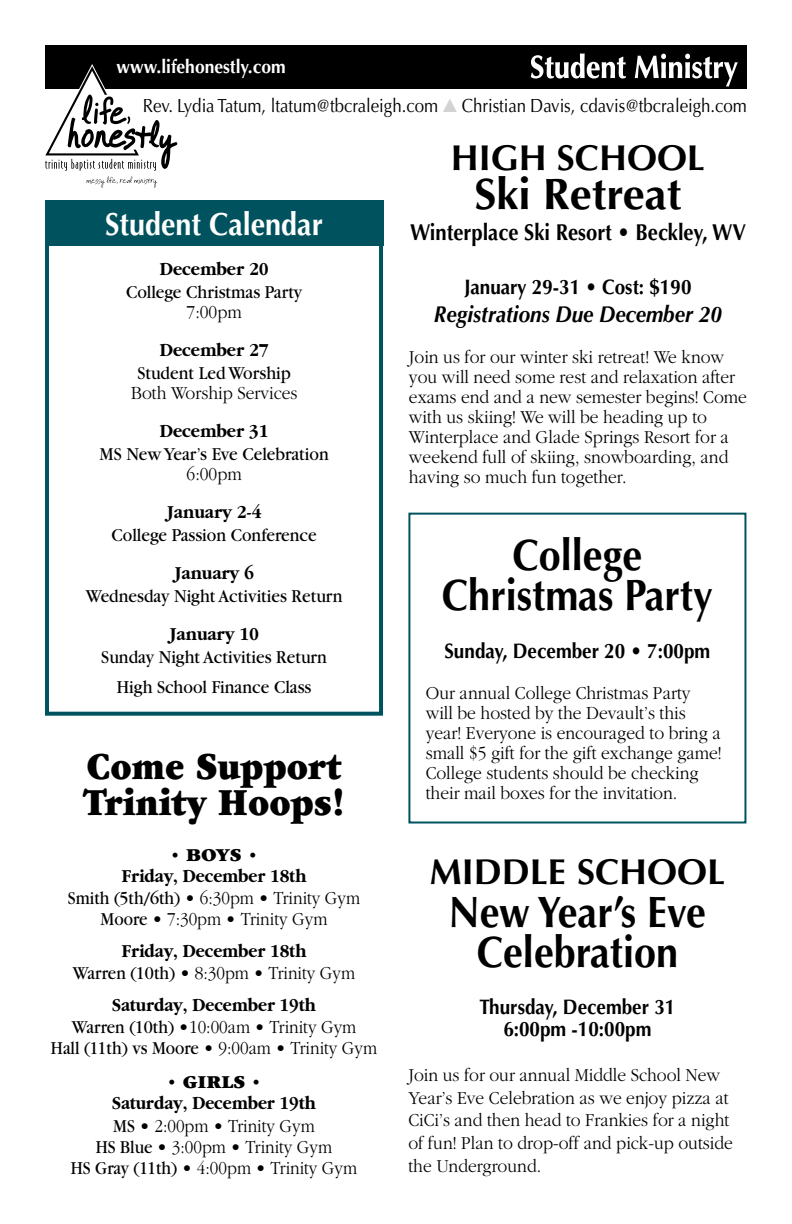
<style>
.page{position:relative;width:792px;height:1224px;background:#fff}
.page>*{position:absolute;margin:0;border:0;box-sizing:border-box;transform-origin:0 0}
.t1{font:700 44px/40px "Optima";color:#000;text-align:center;scale:.9 1}
.t2{font:700 44px "Optima";color:#000}
.t3{font:900 40px/36px "Garamond";color:#000;scale:.88 1}
.t4{font:700 36px "Optima";color:#000}
.t5{font:700 32px "Optima";color:#fff;scale:.9 1}
.t6{font:700 23px "Optima";color:#000;scale:.88 1}
.t7{font:italic 700 23px "Optima";color:#000;scale:.9 1}
.t8{font:700 21px/22px "Optima";color:#000;text-align:center;scale:.9 1}
.t9{font:300 19px/20px "Garamond";color:#000;scale:.92 1}
.t10{font:300 19px/21.8px "Garamond";color:#000;text-align:center;scale:.9 1}
.t11{font:19px/30.8px "Garamond";color:#000;text-align:center;scale:.92 1}
.t12{font:19px "Optima";letter-spacing:-.005em;color:#000;scale:.89 1}
.t13{font:700 19px "Garamond";color:#000;scale:.92 1}
.t14{font:700 19px/22.4px "Garamond";color:#000;text-align:center;scale:.9 1}
.t15{font:700 19px "Optima";color:#fff;scale:.92 1}
.t16{font:900 19px "Garamond";color:#000}
.s1{color:#d1d3d4}
.s2{font-weight:700}
.s3{font-weight:400}
.s4{font-weight:300}
</style>
<div class="page">
<div style="left:45px;top:45px;width:702px;height:43px;background:#000"></div>
<svg style="left:531px;top:53px;width:95px;height:26px"></svg>
<svg style="left:635px;top:54px;width:103px;height:33px"></svg>
<svg style="left:45px;top:64px;width:132px;height:124px"></svg>
<div style="left:45px;top:200px;width:338px;height:46px;background:#00535e"></div>
<div style="left:45px;top:200px;width:338px;height:516px;border:4px solid #00535e"></div>
<div style="left:408px;top:513px;width:338px;height:311px;border:2px solid #00535e"></div>
<p class="t15" style="left:117px;top:56px;width:185px">www.lifehonestly.com</p>
<p class="t12" style="left:143px;top:94px;width:680px">Rev. Lydia Tatum, ltatum@tbcraleigh.com <span class="s1">▲</span> Christian Davis, cdavis@tbcraleigh.com</p>
<h3 class="t5" style="left:105px;top:205px;width:243px">Student Calendar</h3>
<p class="t13" style="left:160px;top:259px;width:120px">December 20</p>
<p class="t11" style="left:126px;top:277px;width:193px">College Christmas Party</p>
<p class="t9" style="left:187px;top:302px;width:62px">7:00pm</p>
<p class="t13" style="left:160px;top:340px;width:120px">December 27</p>
<p class="t11" style="left:137px;top:358px;width:168px">Student Led Worship</p>
<p class="t9" style="left:131px;top:383px;width:183px">Both Worship Services</p>
<p class="t13" style="left:160px;top:420px;width:120px">December 31</p>
<p class="t11" style="left:100px;top:439px;width:251px">MS New Year’s Eve Celebration</p>
<p class="t9" style="left:187px;top:464px;width:62px">6:00pm</p>
<p class="t13" style="left:167px;top:501px;width:104px">January 2-4</p>
<p class="t11" style="left:112px;top:520px;width:225px">College Passion Conference</p>
<p class="t13" style="left:174px;top:562px;width:88px">January 6</p>
<p class="t11" style="left:86px;top:581px;width:280px">Wednesday Night Activities Return</p>
<p class="t13" style="left:169px;top:623px;width:99px">January 10</p>
<p class="t11" style="left:101px;top:641px;width:247px">Sunday Night Activities Return<br>High School Finance Class</p>
<h2 class="t3" style="left:83px;top:749px;width:299px">Come Support<br>Trinity Hoops!</h2>
<p class="t16" style="left:171px;top:844px;width:88px">• BOYS •</p>
<p class="t10" style="left:68px;top:865px;width:326px"><span class="s2">Friday, December 18th<br></span><span class="s3">Smith (5th/6th)</span> • 6:30pm • Trinity Gym<br><span class="s3">Moore</span> • 7:30pm • Trinity Gym</p>
<p class="t14" style="left:73px;top:939px;width:315px">Friday, December 18th<br><span class="s3">Warren (10th)</span> <span class="s4">• 8:30pm • Trinity Gym</span></p>
<p class="t10" style="left:51px;top:994px;width:364px"><span class="s2">Saturday, December 19th<br></span><span class="s3">Warren (10th)</span> •10:00am • Trinity Gym<br><span class="s3">Hall (11th) vs Moore</span> • 9:00am • Trinity Gym</p>
<p class="t16" style="left:167px;top:1072px;width:95px">• GIRLS •</p>
<p class="t10" style="left:71px;top:1093px;width:320px"><span class="s2">Saturday, December 19th<br></span><span class="s3">MS</span> • 2:00pm • Trinity Gym<br><span class="s3">HS Blue</span> • 3:00pm • Trinity Gym<br><span class="s3">HS Gray (11th)</span> • 4:00pm • Trinity Gym</p>
<h3 class="t4" style="left:451px;top:137px;width:256px">HIGH SCHOOL</h3>
<h1 class="t2" style="left:474px;top:169px;width:209px">Ski Retreat</h1>
<p class="t6" style="left:410px;top:219px;width:383px">Winterplace Ski Resort • Beckley, WV</p>
<p class="t8" style="left:464px;top:276px;width:254px">January 29-31 • Cost: $190</p>
<p class="t7" style="left:434px;top:300px;width:321px">Registrations Due December 20</p>
<p class="t9" style="left:409px;top:347px;width:369px">Join us for our winter ski retreat! We know you will need some rest and relaxation after exams end and a new semester begins! Come with us skiing! We will be heading up to Winterplace and Glade Springs Resort for a weekend full of skiing, snowboarding, and having so much fun together.</p>
<h1 class="t1" style="left:442px;top:536px;width:303px">College<br>Christmas Party</h1>
<p class="t8" style="left:445px;top:640px;width:297px">Sunday, December 20 • 7:00pm</p>
<p class="t9" style="left:426px;top:683px;width:323px">Our annual College Christmas Party will be hosted by the Devault’s this year! Everyone is encouraged to bring a small $5 gift for the gift exchange game!<br>College students should be checking their mail boxes for the invitation.</p>
<h3 class="t4" style="left:430px;top:851px;width:297px">MIDDLE SCHOOL</h3>
<h1 class="t1" style="left:449px;top:893px;width:287px">New Year’s Eve<br>Celebration</h1>
<p class="t8" style="left:480px;top:997px;width:219px">Thursday, December 31<br>6:00pm -10:00pm</p>
<p class="t9" style="left:408px;top:1064px;width:354px;line-height:22.8px">Join us for our annual Middle School New Year’s Eve Celebration as we enjoy pizza at CiCi’s and then head to Frankies for a night of fun! Plan to drop-off and pick-up outside the Underground.</p>
</div>
